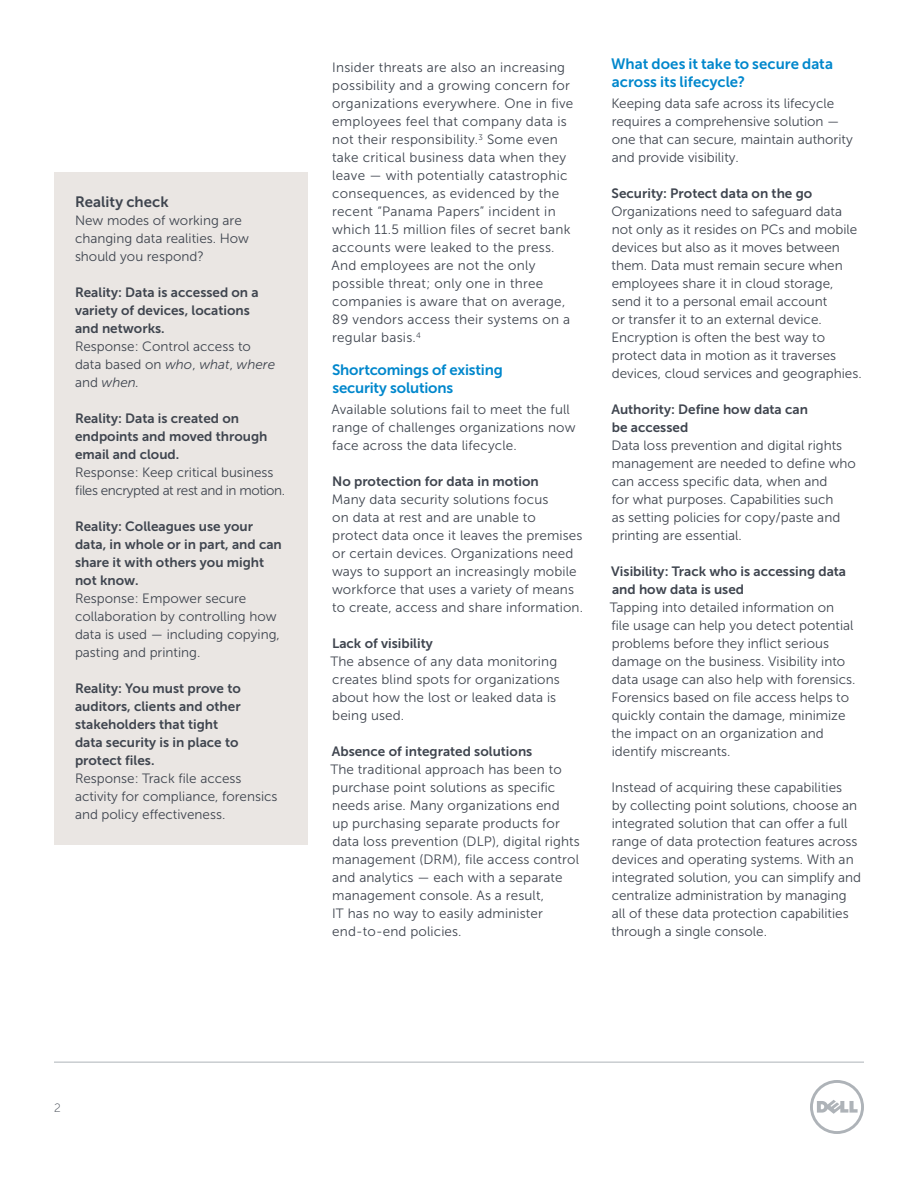
<style>
.page{position:relative;width:918px;height:1188px;background:#fff}
.page>*{position:absolute;margin:0;border:0;box-sizing:border-box;transform-origin:0 0}
.t1{font:15px/18px "Museo Sans For Dell 700";letter-spacing:-.005em;color:#0087cc}
.t2{font:15px "Museo Sans For Dell 700";letter-spacing:.005em;color:#3f454f}
.t3{font:13.5px/18px "Museo Sans For Dell 300";color:#3f454f}
.t4{font:13.5px/18px "Museo Sans For Dell 700";color:#3f454f}
.t5{font:13.5px/18px "Museo Sans For Dell 300";letter-spacing:.02em;color:#3f454f}
.t6{font:12px "Museo Sans For Dell 100";color:#3f454f}
.s1{font-style:italic}
</style>
<div class="page">
<hr style="left:54px;top:1062px;width:810px;height:1px;background:#aeb3b8">
<svg style="left:810px;top:1080px;width:54px;height:54px"></svg>
<div style="left:54px;top:172px;width:254px;height:673px;background:#eae6e3"></div>
<p class="t2" style="left:75px;top:193px;width:95px">Reality check</p>
<p class="t3" style="left:75px;top:211px;width:176px">New modes of working are changing data realities. How should you respond?</p>
<p class="t4" style="left:75px;top:283px;width:185px">Reality: Data is accessed on a variety of devices, locations and networks.</p>
<p class="t3" style="left:75px;top:337px;width:202px">Response: Control access to data based on <span class="s1">who</span>, <span class="s1">what</span>, <span class="s1">where </span>and <span class="s1">when.</span></p>
<p class="t4" style="left:75px;top:409px;width:194px">Reality: Data is created on endpoints and moved through email and cloud.</p>
<p class="t3" style="left:75px;top:463px;width:212px">Response: Keep critical business files encrypted at rest and in motion.</p>
<p class="t4" style="left:75px;top:517px;width:208px">Reality: Colleagues use your data, in whole or in part, and can share it with others you might not know.</p>
<p class="t3" style="left:75px;top:589px;width:206px">Response: Empower secure collaboration by controlling how data is used — including copying, pasting and printing.</p>
<p class="t4" style="left:75px;top:679px;width:167px">Reality: You must prove to auditors, clients and other stakeholders that tight data security is in place to protect files.</p>
<p class="t3" style="left:75px;top:769px;width:204px">Response: Track file access activity for compliance, forensics and policy effectiveness.</p>
<p class="t5" style="left:332px;top:58px;width:243px">Insider threats are also an increasing possibility and a growing concern for organizations everywhere. One in five employees feel that company data is not their responsibility.<sup>3</sup> Some even take critical business data when they leave — with potentially catastrophic consequences, as evidenced by the recent “Panama Papers” incident in which 11.5 million files of secret bank accounts were leaked to the press.<br>And employees are not the only possible threat; only one in three companies is aware that on average, 89 vendors access their systems on a regular basis.<sup>4</sup></p>
<p class="t1" style="left:332px;top:361px;width:172px">Shortcomings of existing security solutions</p>
<p class="t3" style="left:332px;top:400px;width:246px">Available solutions fail to meet the full range of challenges organizations now face across the data lifecycle.</p>
<p class="t4" style="left:332px;top:472px;width:208px">No protection for data in motion</p>
<p class="t3" style="left:332px;top:490px;width:253px">Many data security solutions focus<br>on data at rest and are unable to protect data once it leaves the premises or certain devices. Organizations need ways to support an increasingly mobile workforce that uses a variety of means to create, access and share information.</p>
<p class="t4" style="left:332px;top:634px;width:102px">Lack of visibility</p>
<p class="t3" style="left:330px;top:652px;width:231px">The absence of any data monitoring creates blind spots for organizations about how the lost or leaked data is being used.</p>
<p class="t4" style="left:332px;top:742px;width:202px">Absence of integrated solutions</p>
<p class="t3" style="left:330px;top:760px;width:251px">The traditional approach has been to purchase point solutions as specific needs arise. Many organizations end<br>up purchasing separate products for data loss prevention (DLP), digital rights management (DRM), file access control and analytics — each with a separate management console. As a result,<br>IT has no way to easily administer end-to-end policies.</p>
<p class="t1" style="left:611px;top:55px;width:223px">What does it take to secure data across its lifecycle?</p>
<p class="t3" style="left:611px;top:94px;width:243px">Keeping data safe across its lifecycle requires a comprehensive solution — one that can secure, maintain authority and provide visibility.</p>
<p class="t4" style="left:612px;top:184px;width:202px">Security: Protect data on the go</p>
<p class="t3" style="left:611px;top:202px;width:252px">Organizations need to safeguard data not only as it resides on PCs and mobile devices but also as it moves between them. Data must remain secure when employees share it in cloud storage, send it to a personal email account<br>or transfer it to an external device.<br>Encryption is often the best way to protect data in motion as it traverses devices, cloud services and geographies.</p>
<p class="t4" style="left:611px;top:400px;width:198px">Authority: Define how data can be accessed</p>
<p class="t3" style="left:611px;top:436px;width:246px">Data loss prevention and digital rights management are needed to define who can access specific data, when and<br>for what purposes. Capabilities such<br>as setting policies for copy/paste and printing are essential.</p>
<p class="t4" style="left:611px;top:562px;width:236px">Visibility: Track who is accessing data and how data is used</p>
<p class="t3" style="left:610px;top:598px;width:247px">Tapping into detailed information on file usage can help you detect potential problems before they inflict serious damage on the business. Visibility into data usage can also help with forensics.<br>Forensics based on file access helps to quickly contain the damage, minimize the impact on an organization and identify miscreants.</p>
<p class="t3" style="left:612px;top:778px;width:251px">Instead of acquiring these capabilities<br>by collecting point solutions, choose an integrated solution that can offer a full range of data protection features across devices and operating systems. With an integrated solution, you can simplify and centralize administration by managing all of these data protection capabilities through a single console.</p>
<p class="t6" style="left:54px;top:1101px;width:8px">2</p>
</div>
